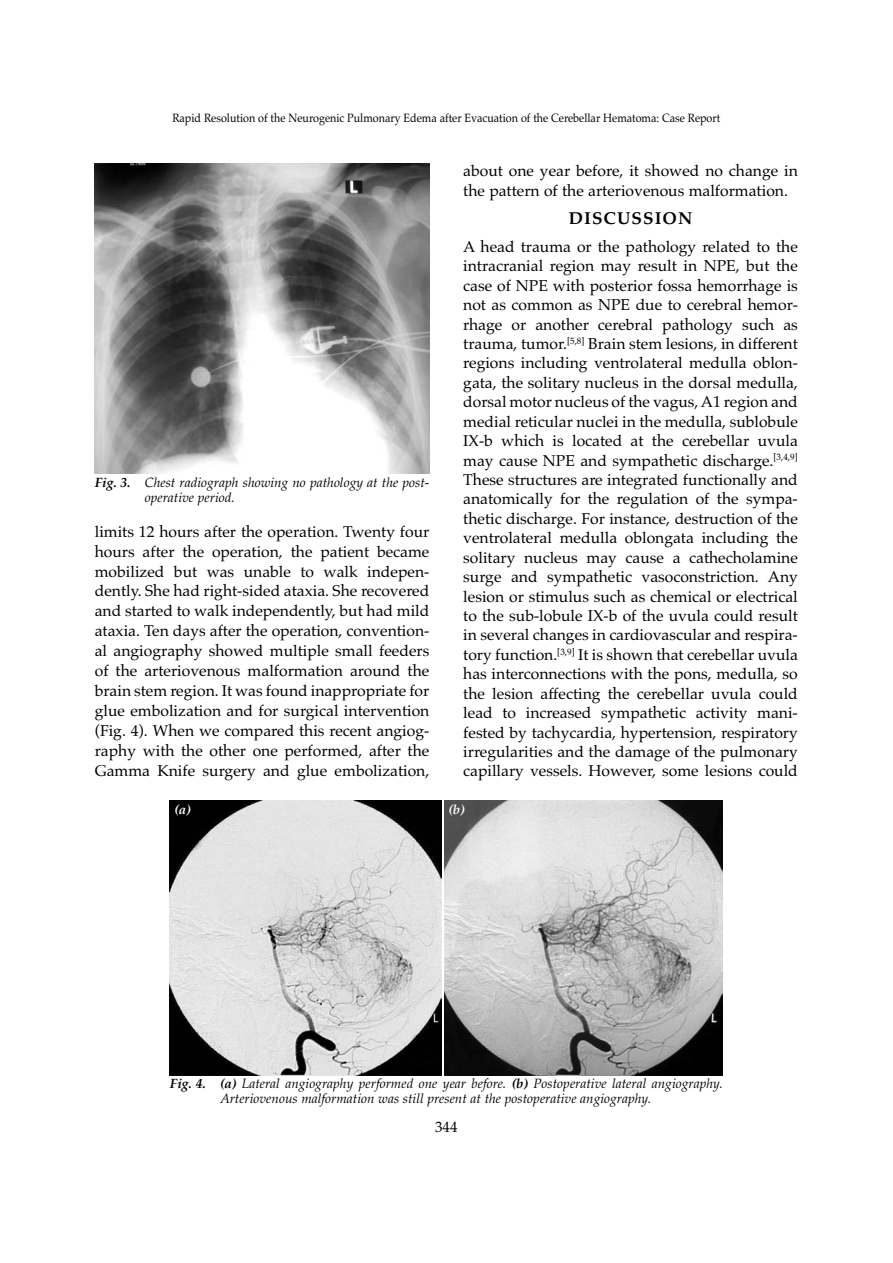
<style>
.page{position:relative;width:893px;height:1263px;background:#fff}
.page>*{position:absolute;margin:0;border:0;box-sizing:border-box;transform-origin:0 0}
.t1{font:700 17.25px "Palatino";letter-spacing:.065em;color:#000}
.t2{font:15.75px/19.4px "Palatino";color:#000;text-align:justify}
.t3{font:15px "Palatino";color:#000}
.t4{font:italic 13.5px/15px "Palatino";color:#000}
.t5{font:italic 700 13.5px "Palatino";color:#fff}
.t6{font:12px "Palatino";color:#000;scale:.9 1}
.s1{font-weight:700}
</style>
<div class="page">
<img style="left:444px;top:800px;width:278px;height:275px">
<img style="left:170px;top:800px;width:271px;height:276px">
<img style="left:95px;top:163px;width:334px;height:310px">
<p class="t6" style="left:172px;top:113px;width:610px">Rapid Resolution of the Neurogenic Pulmonary Edema after Evacuation of the Cerebellar Hematoma: Case Report</p>
<p class="t4" style="left:145px;top:476px;width:286px;text-indent:-50px"><span class="s1">Fig. 3.</span> Chest radiograph showing no pathology at the post&shy;operative period.</p>
<p class="t2" style="left:95px;top:523px;width:336px;line-height:20px">limits 12 hours after the operation. Twenty four hours after the operation, the patient became mobilized but was unable to walk indepen&shy;dently. She had right-sided ataxia. She recovered and started to walk independently, but had mild ataxia. Ten days after the operation, convention&shy;al angiography showed multiple small feeders of the arteriovenous malformation around the brain stem region. It was found inappropriate for glue embolization and for surgical intervention (Fig. 4). When we compared this recent angiog&shy;raphy with the other one performed, after the Gamma Knife surgery and glue embolization,</p>
<p class="t2" style="left:463px;top:163px;width:336px">about one year before, it showed no change in the pattern of the arteriovenous malformation.</p>
<p class="t1" style="left:569px;top:212px;width:125px">DISCUSSION</p>
<p class="t2" style="left:463px;top:239px;width:336px">A head trauma or the pathology related to the intracranial region may result in NPE, but the case of NPE with posterior fossa hemorrhage is not as common as NPE due to cerebral hemor&shy;rhage or another cerebral pathology such as trauma, tumor.<sup>[5,8]</sup> Brain stem lesions, in different regions including ventrolateral medulla oblon&shy;gata, the solitary nucleus in the dorsal medulla, dorsal motor nucleus of the vagus, A1 region and medial reticular nuclei in the medulla, sublobule IX-b which is located at the cerebellar uvula may cause NPE and sympathetic discharge.<sup>[3,4,9] </sup>These structures are integrated functionally and anatomically for the regulation of the sympa&shy;thetic discharge. For instance, destruction of the ventrolateral medulla oblongata including the solitary nucleus may cause a cathecholamine surge and sympathetic vasoconstriction. Any lesion or stimulus such as chemical or electrical to the sub-lobule IX-b of the uvula could result in several changes in cardiovascular and respira&shy;tory function.<sup>[3,9]</sup> It is shown that cerebellar uvula has interconnections with the pons, medulla, so the lesion affecting the cerebellar uvula could lead to increased sympathetic activity mani&shy;fested by tachycardia, hypertension, respiratory irregularities and the damage of the pulmonary capillary vessels. However, some lesions could</p>
<p class="t5" style="left:174px;top:804px;width:18px">(a)</p>
<p class="t5" style="left:448px;top:804px;width:18px">(b)</p>
<p class="t4" style="left:220px;top:1078px;width:504px;text-indent:-50px"><span class="s1">Fig. 4. (a)</span> Lateral angiography performed one year before. <span class="s1">(b)</span> Postoperative lateral angiography.<br>Arteriovenous malformation was still present at the postoperative angiography.</p>
<p class="t3" style="left:435px;top:1121px;width:24px">344</p>
</div>
